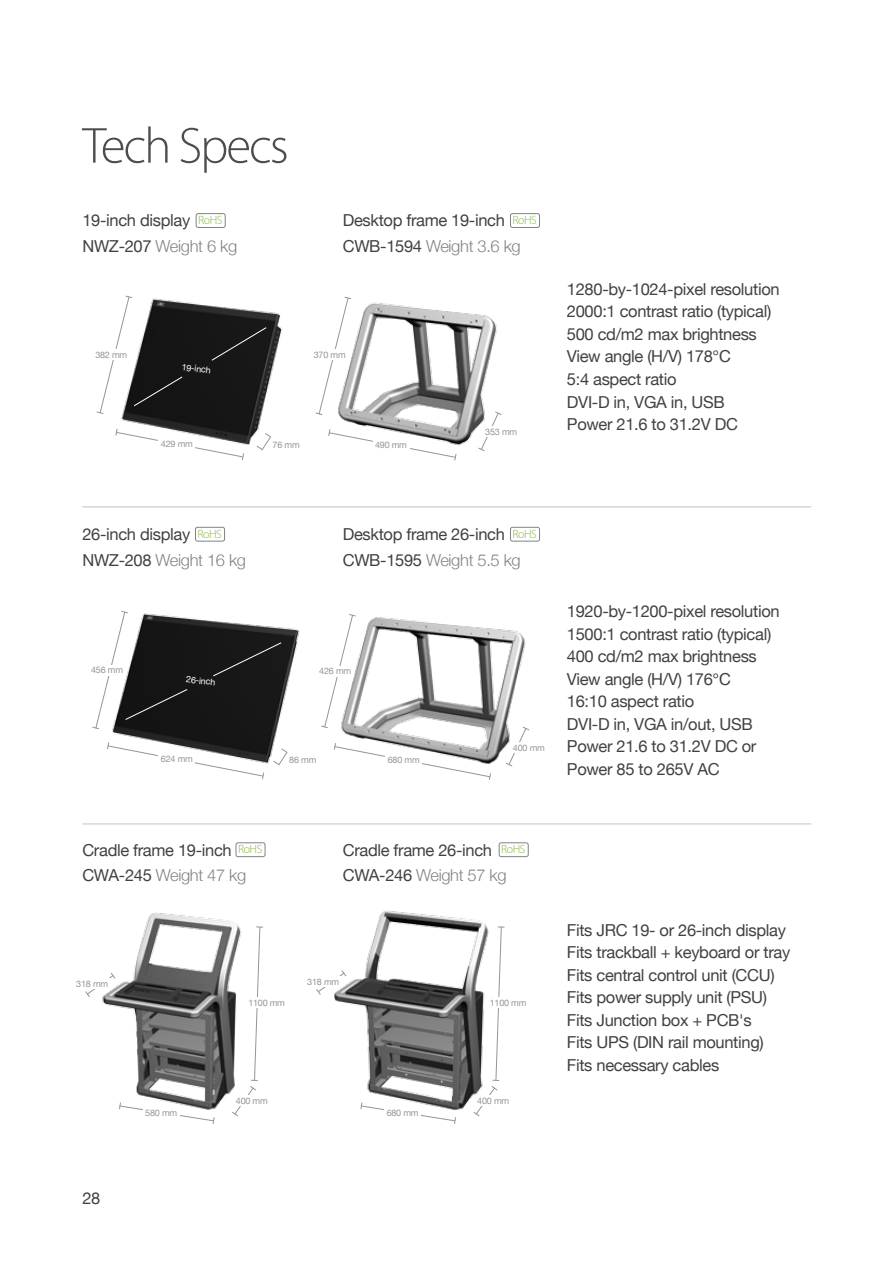
<style>
.page{position:relative;width:893px;height:1263px;background:#fff}
.page>*{position:absolute;margin:0;border:0;box-sizing:border-box;transform-origin:0 0}
.t1{font:300 51px "Myriad Pro";letter-spacing:-.04em;color:#4d4d4f}
.t2{font:16.5px/22.5px "Helvetica Neue";letter-spacing:-.02em;color:#414042}
.t3{font:300 12px "Myriad Pro";letter-spacing:-.04em;color:#85b741}
.t4{font:9px "Helvetica Neue";letter-spacing:-.02em;color:#939598}
.t5{font:9px "Helvetica Neue";color:#fff}
.s1{font-weight:300;color:#808285}
</style>
<div class="page">
<img style="left:339px;top:302px;width:158px;height:144px">
<hr style="left:82px;top:506px;width:729px;height:1px;background:#d5d7d8">
<hr style="left:82px;top:823px;width:729px;height:2px;background:#d5d7d8">
<img style="left:121px;top:302px;width:162px;height:144px">
<svg style="left:315px;top:296px;width:37px;height:119px"></svg>
<svg style="left:477px;top:411px;width:25px;height:41px"></svg>
<svg style="left:115px;top:428px;width:129px;height:32px"></svg>
<svg style="left:328px;top:428px;width:129px;height:33px"></svg>
<div style="left:159px;top:439px;width:36px;height:10px;background:#fff"></div>
<div style="left:373px;top:439px;width:36px;height:11px;background:#fff"></div>
<div style="left:483px;top:426px;width:37px;height:11px;background:#fff"></div>
<img style="left:112px;top:618px;width:188px;height:146px">
<img style="left:341px;top:617px;width:185px;height:146px">
<svg style="left:321px;top:614px;width:36px;height:115px"></svg>
<svg style="left:505px;top:726px;width:25px;height:41px"></svg>
<svg style="left:107px;top:741px;width:158px;height:39px"></svg>
<svg style="left:334px;top:742px;width:157px;height:38px"></svg>
<div style="left:159px;top:754px;width:36px;height:10px;background:#fff"></div>
<div style="left:385px;top:754px;width:37px;height:11px;background:#fff"></div>
<div style="left:317px;top:666px;width:37px;height:10px;background:#fff"></div>
<div style="left:311px;top:349px;width:37px;height:11px;background:#fff"></div>
<div style="left:511px;top:742px;width:36px;height:11px;background:#fff"></div>
<img style="left:334px;top:910px;width:153px;height:200px">
<img style="left:102px;top:912px;width:137px;height:197px">
<svg style="left:473px;top:926px;width:31px;height:191px"></svg>
<svg style="left:316px;top:969px;width:31px;height:27px"></svg>
<svg style="left:85px;top:972px;width:31px;height:26px"></svg>
<svg style="left:231px;top:926px;width:32px;height:191px"></svg>
<svg style="left:360px;top:1102px;width:96px;height:22px"></svg>
<svg style="left:119px;top:1102px;width:96px;height:22px"></svg>
<div style="left:384px;top:1107px;width:37px;height:11px;background:#fff"></div>
<div style="left:143px;top:1107px;width:37px;height:11px;background:#fff"></div>
<div style="left:490px;top:997px;width:36px;height:11px;background:#fff"></div>
<div style="left:248px;top:997px;width:37px;height:11px;background:#fff"></div>
<div style="left:475px;top:1095px;width:37px;height:11px;background:#fff"></div>
<div style="left:305px;top:976px;width:37px;height:10px;background:#fff"></div>
<div style="left:74px;top:978px;width:37px;height:11px;background:#fff"></div>
<div style="left:233px;top:1095px;width:37px;height:11px;background:#fff"></div>
<svg style="left:211px;top:327px;width:56px;height:34px;background:#1f1f1f"></svg>
<svg style="left:96px;top:295px;width:87px;height:119px"></svg>
<div style="left:212px;top:642px;width:70px;height:35px;background:#191819"></div>
<svg style="left:92px;top:611px;width:96px;height:119px"></svg>
<div style="left:236px;top:843px;width:29px;height:14px;border:1px solid #808285;border-radius:2px"></div>
<div style="left:499px;top:843px;width:29px;height:14px;border:1px solid #808285;border-radius:2px"></div>
<div style="left:195px;top:527px;width:30px;height:14px;border:1px solid #808285;border-radius:2px"></div>
<div style="left:510px;top:527px;width:30px;height:14px;border:1px solid #808285;border-radius:2px"></div>
<div style="left:196px;top:213px;width:29px;height:15px;border:1px solid #808285;border-radius:2px"></div>
<div style="left:510px;top:213px;width:30px;height:15px;border:1px solid #808285;border-radius:2px"></div>
<div style="left:285px;top:754px;width:36px;height:11px;background:#fff"></div>
<div style="left:268px;top:439px;width:36px;height:11px;background:#fff"></div>
<svg style="left:273px;top:748px;width:15px;height:17px"></svg>
<svg style="left:256px;top:432px;width:16px;height:19px"></svg>
<h1 class="t1" style="left:82px;top:115px;width:208px">Tech Specs</h1>
<p class="t2" style="left:343px;top:209px;width:180px;line-height:25.5px">Desktop frame 19-inch<br>CWB-1594 <span class="s1">Weight 3.6 kg</span></p>
<p class="t2" style="left:82px;top:209px;width:156px;line-height:25.5px">19-inch display<br>NWZ-207 <span class="s1">Weight 6 kg</span></p>
<p class="t3" style="left:198px;top:213px;width:26px">RoHS</p>
<p class="t3" style="left:512px;top:213px;width:26px">RoHS</p>
<p class="t4" style="left:95px;top:348px;width:33px">382 mm</p>
<p class="t5" style="left:182px;top:360px;width:31px;rotate:6deg">19-inch</p>
<p class="t4" style="left:314px;top:348px;width:33px">370 mm</p>
<p class="t4" style="left:161px;top:437px;width:33px">429 mm</p>
<p class="t4" style="left:375px;top:438px;width:33px">490 mm</p>
<p class="t4" style="left:273px;top:438px;width:29px">76 mm</p>
<p class="t4" style="left:485px;top:425px;width:33px">353 mm</p>
<p class="t2" style="left:567px;top:279px;width:214px">1280-by-1024-pixel resolution<br>2000:1 contrast ratio (typical)<br>500 cd/m2 max brightness<br>View angle (H/V) 178℃<br>5:4 aspect ratio<br>DVI-D in, VGA in, USB<br>Power 21.6 to 31.2V DC</p>
<p class="t2" style="left:343px;top:522px;width:180px;line-height:25.5px">Desktop frame 26-inch<br>CWB-1595 <span class="s1">Weight 5.5 kg</span></p>
<p class="t2" style="left:82px;top:522px;width:165px;line-height:25.5px">26-inch display<br>NWZ-208 <span class="s1">Weight 16 kg</span></p>
<p class="t3" style="left:198px;top:526px;width:26px">RoHS</p>
<p class="t3" style="left:512px;top:526px;width:26px">RoHS</p>
<p class="t4" style="left:91px;top:664px;width:33px">456 mm</p>
<p class="t4" style="left:319px;top:665px;width:33px">426 mm</p>
<p class="t5" style="left:187px;top:673px;width:31px;rotate:6deg">26-inch</p>
<p class="t4" style="left:161px;top:753px;width:33px">624 mm</p>
<p class="t4" style="left:388px;top:753px;width:33px">680 mm</p>
<p class="t4" style="left:289px;top:753px;width:29px">86 mm</p>
<p class="t4" style="left:513px;top:741px;width:33px">400 mm</p>
<p class="t2" style="left:567px;top:601px;width:214px">1920-by-1200-pixel resolution<br>1500:1 contrast ratio (typical)<br>400 cd/m2 max brightness<br>View angle (H/V) 176℃<br>16:10 aspect ratio<br>DVI-D in, VGA in/out, USB<br>Power 21.6 to 31.2V DC or<br>Power 85 to 265V AC</p>
<p class="t2" style="left:82px;top:838px;width:165px;line-height:25.5px">Cradle frame 19-inch<br>CWA-245 <span class="s1">Weight 47 kg</span></p>
<p class="t2" style="left:343px;top:838px;width:165px;line-height:25.5px">Cradle frame 26-inch<br>CWA-246 <span class="s1">Weight 57 kg</span></p>
<p class="t3" style="left:238px;top:842px;width:26px">RoHS</p>
<p class="t3" style="left:501px;top:842px;width:26px">RoHS</p>
<p class="t4" style="left:76px;top:977px;width:33px">318 mm</p>
<p class="t4" style="left:307px;top:975px;width:33px">318 mm</p>
<p class="t4" style="left:248px;top:996px;width:38px">1100 mm</p>
<p class="t4" style="left:490px;top:996px;width:38px">1100 mm</p>
<p class="t4" style="left:236px;top:1094px;width:33px">400 mm</p>
<p class="t4" style="left:145px;top:1106px;width:33px">580 mm</p>
<p class="t4" style="left:387px;top:1106px;width:33px">680 mm</p>
<p class="t4" style="left:477px;top:1094px;width:33px">400 mm</p>
<p class="t2" style="left:567px;top:920px;width:225px">Fits JRC 19- or 26-inch display<br>Fits trackball + keyboard or tray<br>Fits central control unit (CCU)<br>Fits power supply unit (PSU)<br>Fits Junction box + PCB's<br>Fits UPS (DIN rail mounting)<br>Fits necessary cables</p>
<p class="t2" style="left:82px;top:1188px;width:20px">28</p>
</div>
